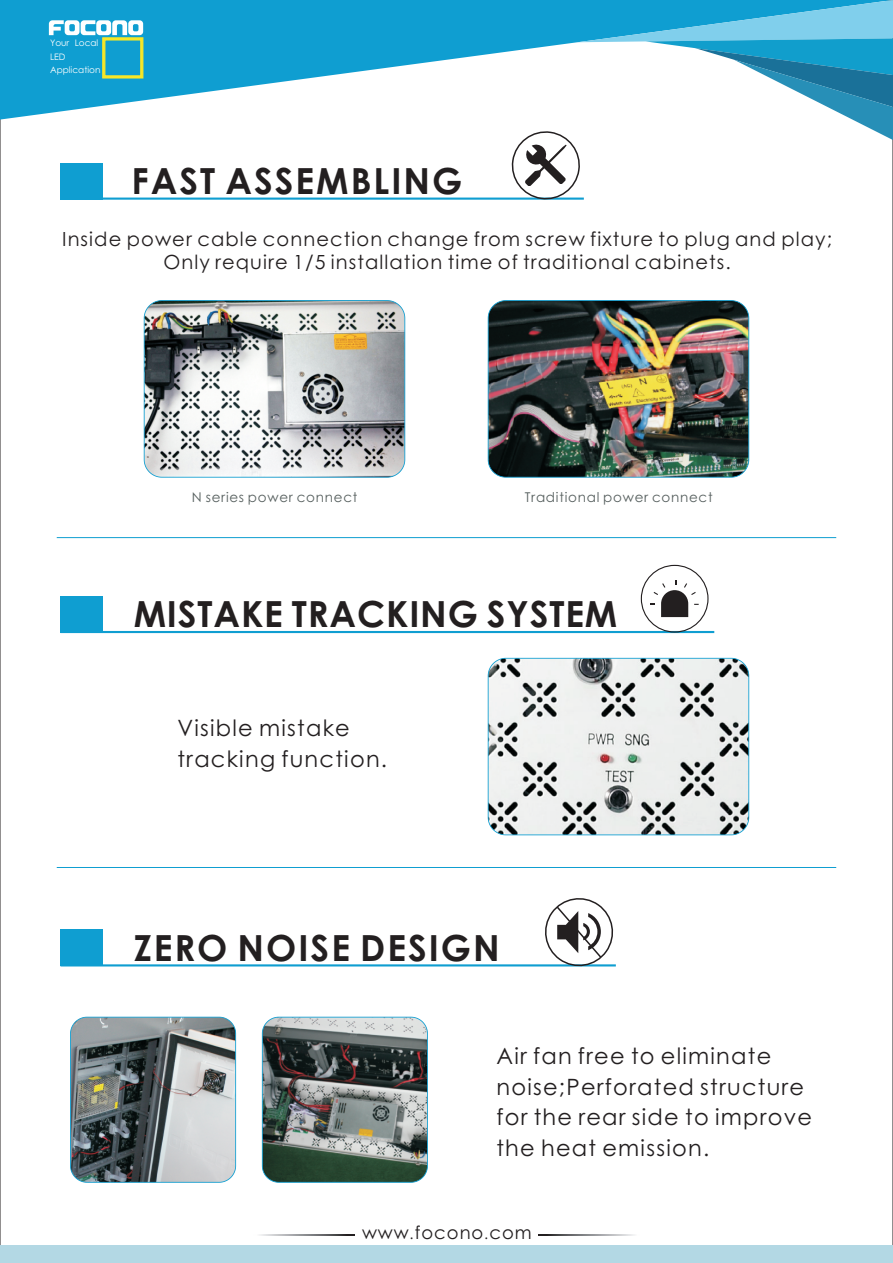
<style>
.page{position:relative;width:893px;height:1263px;background:#fff}
.page>*{position:absolute;margin:0;border:0;box-sizing:border-box;transform-origin:0 0}
.t1{font:700 36px "Century Gothic";letter-spacing:.055em;color:#231f20}
.t2{font:700 36px "Century Gothic";letter-spacing:.025em;color:#231f20}
.t3{font:22.5px/30.8px "Century Gothic";letter-spacing:.055em;color:#231f20}
.t4{font:19.5px/23.2px "Century Gothic";letter-spacing:.055em;color:#231f20;text-align:center}
.t5{font:18px "Century Gothic";letter-spacing:.055em;color:#231f20}
.t6{font:13.5px "Century Gothic";letter-spacing:.055em;color:#57605f}
.t7{font:9px/13.4px "Century Gothic";color:#fff}
.s1{font-family:"Adobe Fangsong Std"}
</style>
<div class="page">
<svg style="left:144px;top:300px;width:261px;height:178px"></svg>
<img style="left:488px;top:300px;width:261px;height:178px">
<div style="left:0;top:1246px;width:893px;height:17px;background:#b3d8e4"></div>
<svg style="left:0;top:0;width:510px;height:120px;fill:#0f9ed1"></svg>
<svg style="left:49px;top:20px;width:95px;height:59px;background:#4cb4c9"></svg>
<svg style="left:539px;top:1234px;width:95px;height:1px"></svg>
<svg style="left:260px;top:1234px;width:94px;height:1px"></svg>
<hr style="left:61px;top:198px;width:523px;height:2px;background:#0f9ed1">
<hr style="left:61px;top:631px;width:653px;height:2px;background:#0f9ed1">
<hr style="left:57px;top:537px;width:779px;height:1px;background:#0f9ed1">
<div style="left:61px;top:163px;width:42px;height:37px;background:#0f9ed1"></div>
<div style="left:61px;top:596px;width:42px;height:37px;background:#0f9ed1"></div>
<div style="left:641px;top:565px;width:67px;height:68px;border:1px solid #231f20;border-radius:50%"></div>
<svg style="left:651px;top:580px;width:48px;height:37px"></svg>
<svg style="left:488px;top:658px;width:261px;height:177px;fill:#eceeed"></svg>
<hr style="left:57px;top:867px;width:779px;height:1px;background:#0f9ed1">
<hr style="left:61px;top:964px;width:555px;height:2px;background:#0f9ed1">
<div style="left:61px;top:930px;width:42px;height:36px;background:#0f9ed1"></div>
<svg style="left:70px;top:1017px;width:166px;height:166px;background:#818a8c"></svg>
<svg style="left:262px;top:1017px;width:166px;height:166px;background:#68726f"></svg>
<svg style="left:541px;top:898px;width:75px;height:69px"></svg>
<svg style="left:510px;top:0;width:383px;height:201px"></svg>
<p class="t7" style="left:50px;top:37px;width:52px">Your Local<br>LED<br>Application</p>
<h1 class="t1" style="left:132px;top:167px;width:332px">FAST ASSEMBLING</h1>
<p class="t4" style="left:62px;top:229px;width:771px">Inside power cable connection change from screw fixture to plug and play;<br>Only require 1/5 installation time of traditional cabinets.</p>
<p class="t6" style="left:192px;top:491px;width:167px">N series power connect</p>
<p class="t6" style="left:525px;top:491px;width:189px">Traditional power connect</p>
<h1 class="t2" style="left:134px;top:600px;width:485px">MISTAKE TRACKING SYSTEM</h1>
<p class="t3" style="left:177px;top:715px;width:211px">Visible mistake tracking function.</p>
<h1 class="t1" style="left:134px;top:934px;width:368px">ZERO NOISE DESIGN</h1>
<p class="t3" style="left:496px;top:1042px;width:317px">Air fan free to eliminate noise;Perforated structure for the rear side to improve the heat emission.</p>
<p class="t5" style="left:362px;top:1226px;width:171px">www<span class="s1">.</span>focono<span class="s1">.</span>com</p>
</div>
